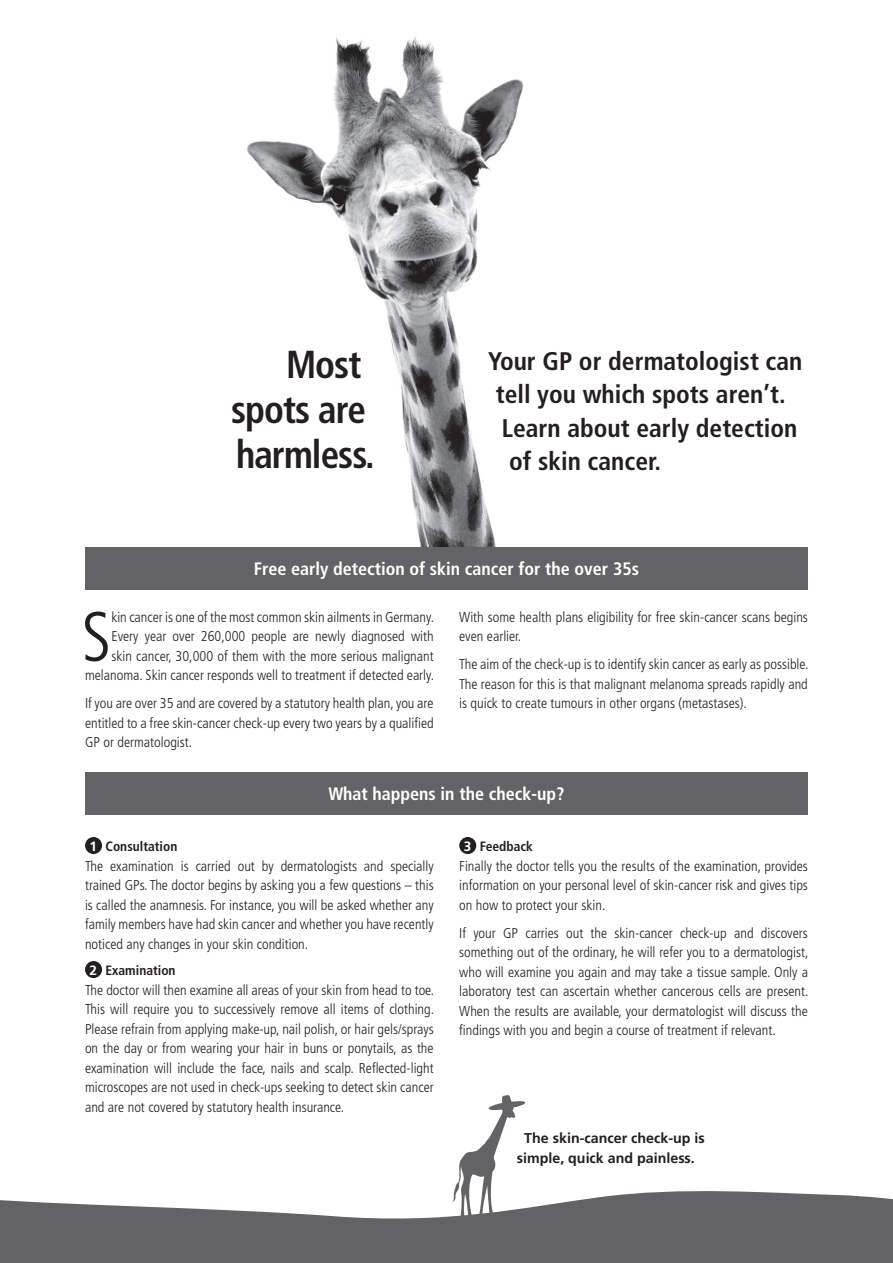
<style>
.page{position:relative;width:893px;height:1263px;background:#fff}
.page>*{position:absolute;margin:0;border:0;box-sizing:border-box;transform-origin:0 0}
.t1{font:300 condensed 70.05px "Frutiger";color:#231f20}
.t2{font:700 condensed 39px/45px "Frutiger";letter-spacing:-.025em;color:#231f20;scale:.95 1}
.t3{font:700 condensed 25.5px "Frutiger";color:#231f20}
.t4{font:700 condensed 18px "Frutiger";color:#fff}
.t5{font:300 condensed 14.25px/19.5px "Frutiger";color:#231f20;text-align:justify}
.t6{font:700 14.25px/19.5px "Frutiger";color:#231f20}
.t7{font:700 condensed 13.5px "Frutiger";color:#231f20}
.s1{font-stretch:normal;color:#fff}
</style>
<div class="page">
<img style="left:247px;top:37px;width:277px;height:510px">
<svg style="left:0;top:1191px;width:893px;height:72px;fill:#636366"></svg>
<div style="left:85px;top:837px;width:17px;height:17px;background:#231f20;border-radius:50%"></div>
<div style="left:85px;top:961px;width:17px;height:17px;background:#231f20;border-radius:50%"></div>
<div style="left:459px;top:837px;width:17px;height:17px;background:#231f20;border-radius:50%"></div>
<div style="left:85px;top:547px;width:723px;height:43px;background:#636366"></div>
<div style="left:85px;top:772px;width:723px;height:43px;background:#636366"></div>
<svg style="left:453px;top:1095px;width:72px;height:122px"></svg>
<p class="t2" style="left:231px;top:342px;width:153px;text-indent:55px">Most spots are harmless.</p>
<p class="t3" style="left:488px;top:346px;width:316px">Your GP or dermatologist can</p>
<p class="t3" style="left:496px;top:379px;width:291px">tell you which spots aren’t.</p>
<p class="t3" style="left:502px;top:413px;width:297px">Learn about early detection</p>
<p class="t3" style="left:509px;top:446px;width:153px">of skin cancer.</p>
<p class="t4" style="left:254px;top:558px;width:387px">Free early detection of skin cancer for the over 35s</p>
<p class="t5" style="left:85px;top:607px;width:351px;text-align:right">kin cancer is one of the most common skin ailments in Germany.<br>Every year over 260,000 people are newly diagnosed with<br>skin cancer, 30,000 of them with the more serious malignant melanoma. Skin cancer responds well to treatment if detected early.</p>
<p class="t5" style="left:85px;top:694px;width:350px">If you are over 35 and are covered by a statutory health plan, you are entitled to a free skin-cancer check-up every two years by a qualified GP or dermatologist.</p>
<p class="t1" style="left:81px;top:597px;width:31px">S</p>
<p class="t5" style="left:459px;top:607px;width:350px">With some health plans eligibility for free skin-cancer scans begins even earlier.</p>
<p class="t5" style="left:459px;top:655px;width:351px">The aim of the check-up is to identify skin cancer as early as possible.<br>The reason for this is that malignant melanoma spreads rapidly and is quick to create tumours in other organs (metastases).</p>
<p class="t4" style="left:329px;top:783px;width:237px">What happens in the check-up?</p>
<p class="t7" style="left:90px;top:838px;width:89px"><span class="s1">1</span> Consultation</p>
<p class="t5" style="left:85px;top:856px;width:350px">The examination is carried out by dermatologists and specially trained GPs. The doctor begins by asking you a few questions – this is called the anamnesis. For instance, you will be asked whether any family members have had skin cancer and whether you have recently noticed any changes in your skin condition.</p>
<p class="t7" style="left:90px;top:962px;width:88px"><span class="s1">2</span> Examination</p>
<p class="t5" style="left:85px;top:980px;width:351px">The doctor will then examine all areas of your skin from head to toe.<br>This will require you to successively remove all items of clothing.<br>Please refrain from applying make-up, nail polish, or hair gels/sprays on the day or from wearing your hair in buns or ponytails, as the examination will include the face, nails and scalp. Reflected-light microscopes are not used in check-ups seeking to detect skin cancer and are not covered by statutory health insurance.</p>
<p class="t7" style="left:464px;top:838px;width:71px"><span class="s1">3</span> Feedback</p>
<p class="t5" style="left:459px;top:856px;width:350px">Finally the doctor tells you the results of the examination, provides information on your personal level of skin-cancer risk and gives tips on how to protect your skin.</p>
<p class="t5" style="left:459px;top:923px;width:351px">If your GP carries out the skin-cancer check-up and discovers something out of the ordinary, he will refer you to a dermatologist, who will examine you again and may take a tissue sample. Only a laboratory test can ascertain whether cancerous cells are present.<br>When the results are available, your dermatologist will discuss the findings with you and begin a course of treatment if relevant.</p>
<p class="t6" style="left:517px;top:1129px;width:190px;text-indent:7px">The skin-cancer check-up is simple, quick and painless.</p>
</div>
